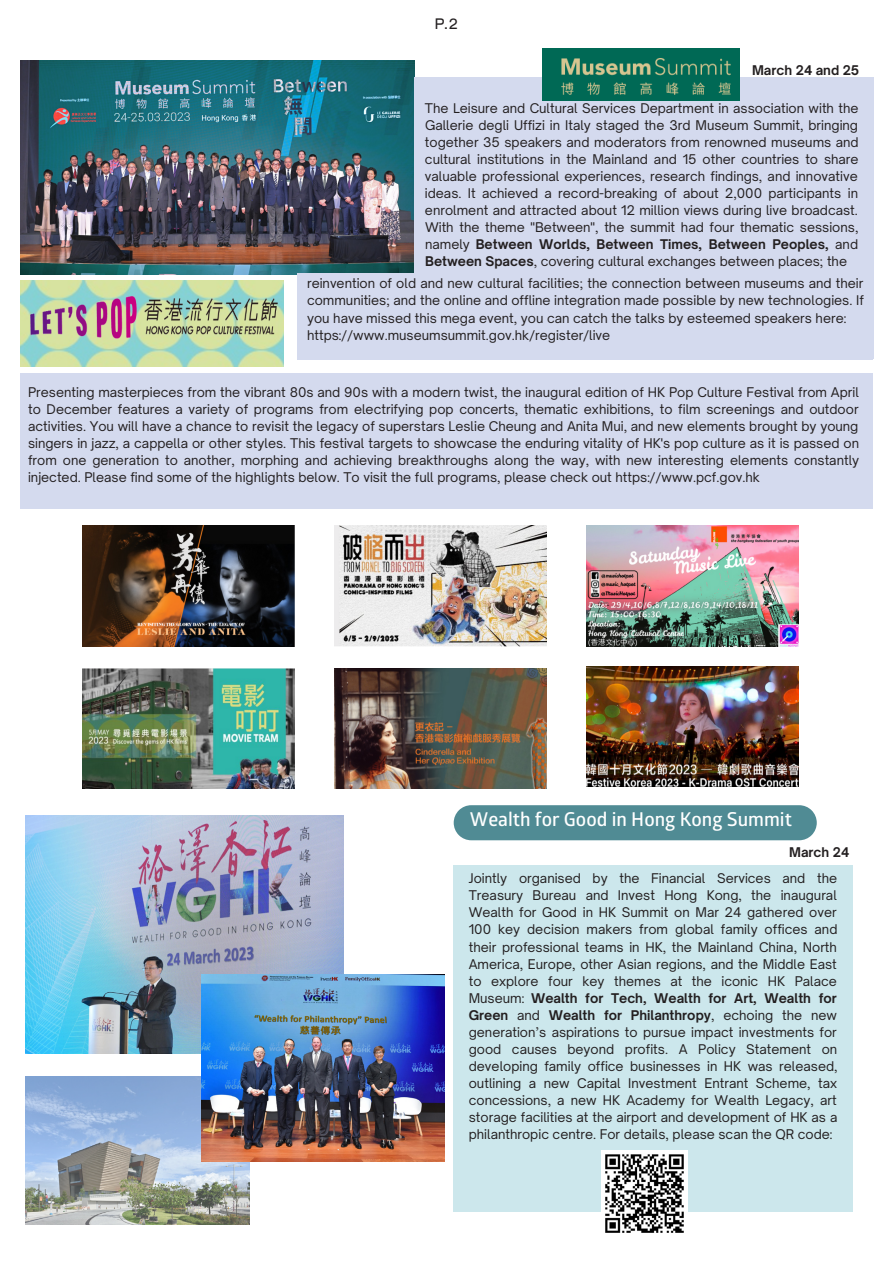
<style>
.page{position:relative;width:893px;height:1263px;background:#fff}
.page>*{position:absolute;margin:0;border:0;box-sizing:border-box;transform-origin:0 0}
.t1{font:19.2px "Glober Semi Bold Free";color:#fff}
.t2{font:expanded 14.85px "Helvetica Neue";color:#231f20;scale:.91 1}
.t3{font:12.75px/17.1px "Open Sauce One";color:#231f20;text-align:justify}
.t4{font:700 12.75px "Open Sauce One";color:#231f20}
.s1{font-weight:700}
</style>
<div class="page">
<img style="left:21px;top:61px;width:393px;height:213px">
<img style="left:26px;top:1076px;width:223px;height:149px">
<img style="left:26px;top:816px;width:318px;height:237px">
<img style="left:202px;top:974px;width:243px;height:187px">
<img style="left:82px;top:526px;width:213px;height:120px">
<img style="left:21px;top:280px;width:262px;height:86px">
<img style="left:542px;top:48px;width:198px;height:53px">
<div style="left:454px;top:805px;width:363px;height:35px;background:#508b94"></div>
<img style="left:605px;top:1154px;width:79px;height:79px">
<div style="left:298px;top:274px;width:575px;height:86px;background:#d4daee"></div>
<img style="left:335px;top:526px;width:212px;height:120px">
<img style="left:586px;top:526px;width:213px;height:120px">
<img style="left:82px;top:668px;width:213px;height:121px">
<img style="left:335px;top:668px;width:212px;height:121px">
<img style="left:586px;top:666px;width:213px;height:121px">
<p class="t2" style="left:435px;top:14px;width:27px">P.2</p>
<p class="t4" style="left:752px;top:62px;width:109px">March 24 and 25</p>
<p class="t3" style="left:425px;top:99px;width:435px">The Leisure and Cultural Services Department in association with the Gallerie degli Uffizi in Italy staged the 3rd Museum Summit, bringing together 35 speakers and moderators from renowned museums and cultural institutions in the Mainland and 15 other countries to share valuable professional experiences, research findings, and innovative ideas. It achieved a record-breaking of about 2,000 participants in enrolment and attracted about 12 million views during live broadcast.<br>With the theme "Between", the summit had four thematic sessions, namely <span class="s1">Between Worlds, Between Times, Between Peoples,</span> and <span class="s1">Between Spaces</span>, covering cultural exchanges between places; the</p>
<p class="t3" style="left:307px;top:275px;width:558px;text-align:left">reinvention of old and new cultural facilities; the connection between museums and their communities; and the online and offline integration made possible by new technologies. If you have missed this mega event, you can catch the talks by esteemed speakers here: https://www.museumsummit.gov.hk/register/live</p>
<p class="t3" style="left:28px;top:383px;width:833px">Presenting masterpieces from the vibrant 80s and 90s with a modern twist, the inaugural edition of HK Pop Culture Festival from April to December features a variety of programs from electrifying pop concerts, thematic exhibitions, to film screenings and outdoor activities. You will have a chance to revisit the legacy of superstars Leslie Cheung and Anita Mui, and new elements brought by young singers in jazz, a cappella or other styles. This festival targets to showcase the enduring vitality of HK's pop culture as it is passed on from one generation to another, morphing and achieving breakthroughs along the way, with new interesting elements constantly injected. Please find some of the highlights below. To visit the full programs, please check out https://www.pcf.gov.hk</p>
<p class="t1" style="left:470px;top:806px;width:324px">Wealth for Good in Hong Kong Summit</p>
<p class="t4" style="left:789px;top:844px;width:62px">March 24</p>
<p class="t3" style="left:469px;top:870px;width:370px">Jointly organised by the Financial Services and the Treasury Bureau and Invest Hong Kong, the inaugural Wealth for Good in HK Summit on Mar 24 gathered over 100 key decision makers from global family offices and their professional teams in HK, the Mainland China, North America, Europe, other Asian regions, and the Middle East to explore four key themes at the iconic HK Palace Museum: <span class="s1">Wealth for Tech, Wealth for Art, Wealth for Green</span> and <span class="s1">Wealth for Philanthropy</span>, echoing the new generation’s aspirations to pursue impact investments for good causes beyond profits. A Policy Statement on developing family office businesses in HK was released, outlining a new Capital Investment Entrant Scheme, tax concessions, a new HK Academy for Wealth Legacy, art storage facilities at the airport and development of HK as a philanthropic centre. For details, please scan the QR code:</p>
</div>
